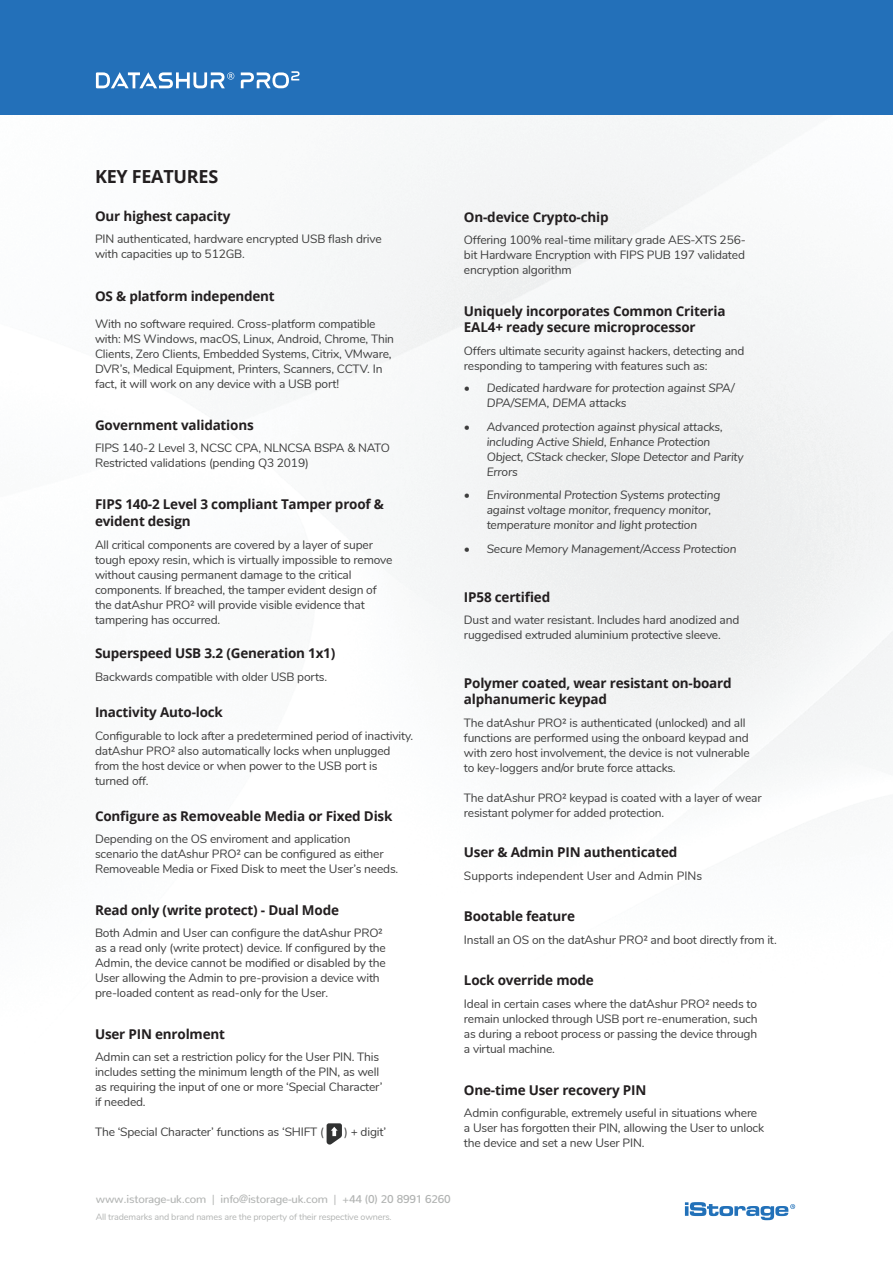
<style>
.page{position:relative;width:893px;height:1263px;background:#fff}
.page>*{position:absolute;margin:0;border:0;box-sizing:border-box;transform-origin:0 0}
.t1{font:700 18px "Open Sans";letter-spacing:-.015em;color:#231f20}
.t2{font:700 13.5px/16.2px "Open Sans";letter-spacing:-.015em;color:#231f20}
.t3{font:12px/15px "Nunito";letter-spacing:-.015em;color:#3d3d3d}
.t4{font:italic 12px/15px "Nunito";letter-spacing:-.015em;color:#3d3d3d}
.t5{font:12px/15px "Nunito";letter-spacing:-.015em;color:#3d3d3c}
.t6{font:500 11.25px "Nunito";letter-spacing:-.015em;color:#b2b4b3}
.t7{font:9px "Nunito";letter-spacing:-.015em;color:#b2b4b3}
</style>
<div class="page">
<div style="left:0;top:0;width:893px;height:115px;background:#2370b9"></div>
<svg style="left:685px;top:1202px;width:110px;height:18px"></svg>
<svg style="left:241px;top:71px;width:59px;height:17px"></svg>
<svg style="left:96px;top:72px;width:138px;height:16px"></svg>
<svg style="left:327px;top:1123px;width:15px;height:22px"></svg>
<h1 class="t1" style="left:95px;top:164px;width:125px">KEY FEATURES</h1>
<p class="t2" style="left:95px;top:207px;width:137px">Our highest capacity</p>
<p class="t5" style="left:95px;top:231px;width:288px">PIN authenticated, hardware encrypted USB flash drive with capacities up to 512GB.</p>
<p class="t2" style="left:95px;top:287px;width:181px">OS &amp; platform independent</p>
<p class="t3" style="left:95px;top:316px;width:301px">With no software required. Cross-platform compatible with: MS Windows, macOS, Linux, Android, Chrome, Thin Clients, Zero Clients, Embedded Systems, Citrix, VMware, DVR’s, Medical Equipment, Printers, Scanners, CCTV. In fact, it will work on any device with a USB port!</p>
<p class="t2" style="left:95px;top:416px;width:160px">Government validations</p>
<p class="t3" style="left:95px;top:440px;width:296px">FIPS 140-2 Level 3, NCSC CPA, NLNCSA BSPA &amp; NATO<br>Restricted validations (pending Q3 2019)</p>
<p class="t2" style="left:95px;top:496px;width:290px">FIPS 140-2 Level 3 compliant Tamper proof &amp; evident design</p>
<p class="t3" style="left:95px;top:536px;width:299px">All critical components are covered by a layer of super tough epoxy resin, which is virtually impossible to remove without causing permanent damage to the critical components. If breached, the tamper evident design of the datAshur PRO2 will provide visible evidence that tampering has occurred.</p>
<p class="t2" style="left:95px;top:645px;width:242px">Superspeed USB 3.2 (Generation 1x1)</p>
<p class="t3" style="left:95px;top:668px;width:234px">Backwards compatible with older USB ports.</p>
<p class="t2" style="left:95px;top:704px;width:129px">Inactivity Auto-lock</p>
<p class="t3" style="left:95px;top:727px;width:320px">Configurable to lock after a predetermined period of inactivity. datAshur PRO2 also automatically locks when unplugged from the host device or when power to the USB port is turned off.</p>
<p class="t2" style="left:95px;top:807px;width:299px">Configure as Removeable Media or Fixed Disk</p>
<p class="t3" style="left:95px;top:831px;width:305px">Depending on the OS enviroment and application<br>scenario the datAshur PRO2 can be configured as either<br>Removeable Media or Fixed Disk to meet the User’s needs.</p>
<p class="t2" style="left:95px;top:901px;width:245px">Read only (write protect) - Dual Mode</p>
<p class="t3" style="left:95px;top:925px;width:292px">Both Admin and User can configure the datAshur PRO2 as a read only (write protect) device. If configured by the Admin, the device cannot be modified or disabled by the User allowing the Admin to pre-provision a device with pre-loaded content as read-only for the User.</p>
<p class="t2" style="left:95px;top:1025px;width:131px">User PIN enrolment</p>
<p class="t3" style="left:95px;top:1049px;width:289px">Admin can set a restriction policy for the User PIN. This includes setting the minimum length of the PIN, as well as requiring the input of one or more ‘Special Character’ if needed.</p>
<p class="t3" style="left:95px;top:1124px;width:230px">The ‘Special Character’ functions as ‘SHIFT (</p>
<p class="t3" style="left:344px;top:1124px;width:43px">) + digit’</p>
<p class="t2" style="left:464px;top:208px;width:146px">On-device Crypto-chip</p>
<p class="t3" style="left:464px;top:232px;width:283px;text-align:justify">Offering 100% real-time military grade AES-XTS 256- bit Hardware Encryption with FIPS PUB 197 validated encryption algorithm</p>
<p class="t2" style="left:464px;top:302px;width:263px">Uniquely incorporates Common Criteria<br>EAL4+ ready secure microprocessor</p>
<p class="t3" style="left:464px;top:342px;width:282px">Offers ultimate security against hackers, detecting and responding to tampering with features such as:</p>
<p class="t4" style="left:487px;top:380px;width:249px;text-indent:-23px">• Dedicated hardware for protection against SPA/<br>DPA/SEMA, DEMA attacks</p>
<p class="t4" style="left:487px;top:418px;width:259px;text-indent:-23px">• Advanced protection against physical attacks, including Active Shield, Enhance Protection Object, CStack checker, Slope Detector and Parity Errors</p>
<p class="t4" style="left:487px;top:487px;width:235px;text-indent:-23px">• Environmental Protection Systems protecting against voltage monitor, frequency monitor, temperature monitor and light protection</p>
<p class="t4" style="left:464px;top:540px;width:274px">• Secure Memory Management/Access Protection</p>
<p class="t2" style="left:464px;top:588px;width:88px">IP58 certified</p>
<p class="t3" style="left:464px;top:612px;width:277px">Dust and water resistant. Includes hard anodized and ruggedised extruded aluminium protective sleeve.</p>
<p class="t2" style="left:464px;top:675px;width:269px">Polymer coated, wear resistant on-board alphanumeric keypad</p>
<p class="t3" style="left:464px;top:715px;width:287px">The datAshur PRO2 is authenticated (unlocked) and all functions are performed using the onboard keypad and with zero host involvement, the device is not vulnerable to key-loggers and/or brute force attacks.</p>
<p class="t3" style="left:464px;top:790px;width:299px">The datAshur PRO2 keypad is coated with a layer of wear resistant polymer for added protection.</p>
<p class="t2" style="left:464px;top:844px;width:215px">User &amp; Admin PIN authenticated</p>
<p class="t3" style="left:464px;top:867px;width:240px">Supports independent User and Admin PINs</p>
<p class="t2" style="left:464px;top:908px;width:113px">Bootable feature</p>
<p class="t3" style="left:464px;top:931px;width:314px">Install an OS on the datAshur PRO2 and boot directly from it.</p>
<p class="t2" style="left:464px;top:972px;width:131px">Lock override mode</p>
<p class="t3" style="left:464px;top:996px;width:295px;text-align:justify">Ideal in certain cases where the datAshur PRO2 needs to remain unlocked through USB port re-enumeration, such as during a reboot process or passing the device through a virtual machine.</p>
<p class="t2" style="left:464px;top:1081px;width:184px">One-time User recovery PIN</p>
<p class="t3" style="left:464px;top:1105px;width:302px">Admin configurable, extremely useful in situations where a User has forgotten their PIN, allowing the User to unlock the device and set a new User PIN.</p>
<p class="t6" style="left:96px;top:1189px;width:357px">www.istorage-uk.com | info@istorage-uk.com | +44 (0) 20 8991 6260</p>
<p class="t7" style="left:96px;top:1211px;width:297px">All trademarks and brand names are the property of their respective owners.</p>
</div>
